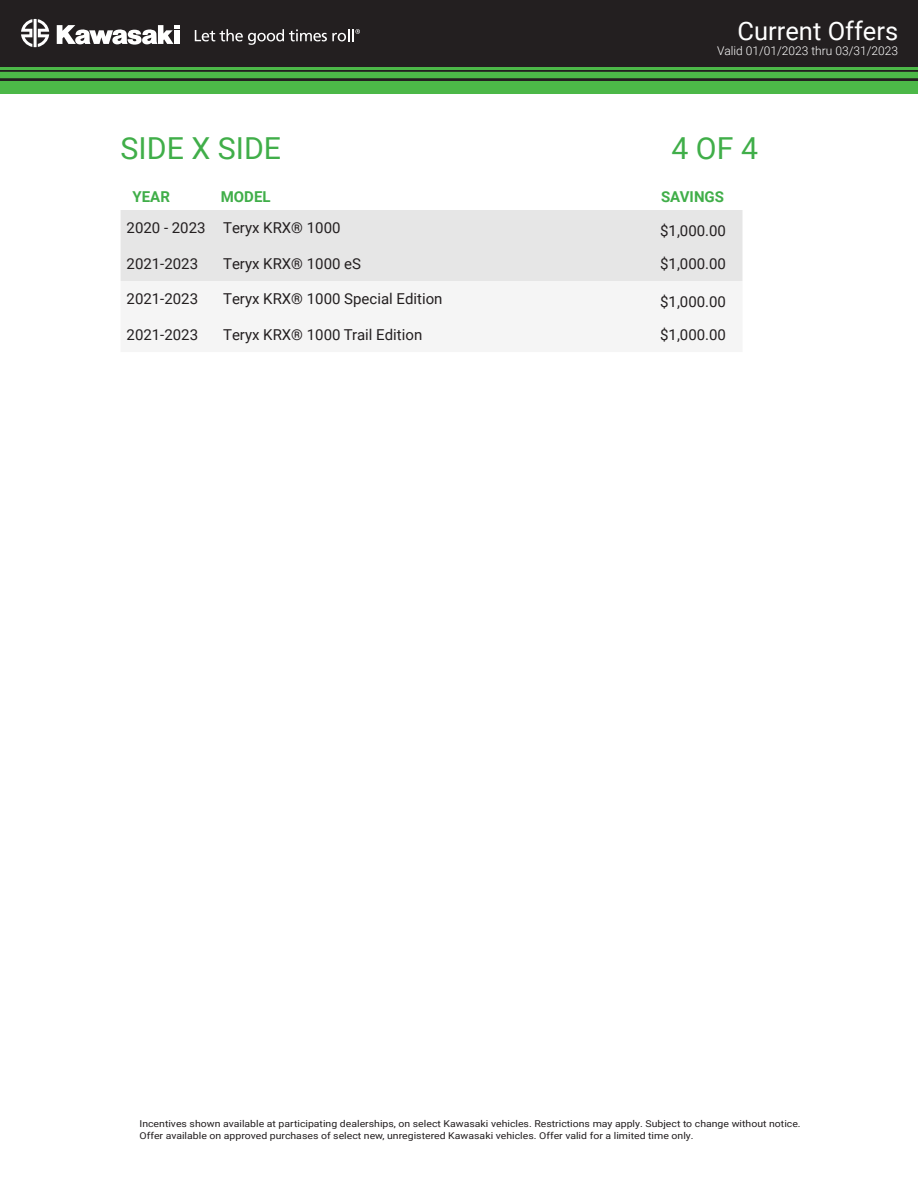
<style>
.page{position:relative;width:918px;height:1188px;background:#fff}
.page>*{position:absolute;margin:0;border:0;box-sizing:border-box;transform-origin:0 0}
.t1{font:30.3px "Roboto";color:#40ae49}
.t2{font:25.5px "Roboto";color:#fff}
.t3{font:15px "Roboto";color:#231f20}
.t4{font:700 15px "Roboto";color:#40ae49}
.t5{font:300 12px "Roboto";color:#fff}
.t6{font:9.45px/12.6px "Roboto";color:#231f20;scale:1.11 1}
</style>
<div class="page">
<div style="left:0;top:67px;width:918px;height:27px;background:linear-gradient(to right,#272c24,#262c23)"></div>
<div style="left:0;top:72px;width:918px;height:6px;background:#4cb848"></div>
<div style="left:0;top:81px;width:918px;height:13px;background:#4cb848"></div>
<hr style="left:0;top:67px;width:918px;height:3px;background:#4cb848">
<div style="left:0;top:0;width:918px;height:67px;background:#231f20"></div>
<svg style="left:57px;top:25px;width:123px;height:20px"></svg>
<svg style="left:21px;top:19px;width:28px;height:28px"></svg>
<svg style="left:195px;top:29px;width:165px;height:16px"></svg>
<div style="left:121px;top:210px;width:621px;height:71px;background:#e6e6e6"></div>
<h2 class="t2" style="left:738px;top:13px;width:162px">Current Offers</h2>
<h1 class="t1" style="left:121px;top:127px;width:162px">SIDE X SIDE</h1>
<p class="t5" style="left:717px;top:43px;width:182px">Valid 01/01/2023 thru 03/31/2023</p>
<h1 class="t1" style="left:671px;top:127px;width:88px">4 OF 4</h1>
<h3 class="t4" style="left:133px;top:186px;width:39px">YEAR</h3>
<h3 class="t4" style="left:221px;top:186px;width:51px">MODEL</h3>
<h3 class="t4" style="left:661px;top:186px;width:64px">SAVINGS</h3>
<p class="t3" style="left:127px;top:218px;width:81px">2020 - 2023</p>
<p class="t3" style="left:223px;top:218px;width:119px">Teryx KRX® 1000</p>
<p class="t3" style="left:660px;top:220px;width:67px">$1,000.00</p>
<p class="t3" style="left:127px;top:253px;width:73px">2021-2023</p>
<p class="t3" style="left:223px;top:253px;width:140px">Teryx KRX® 1000 eS</p>
<p class="t3" style="left:660px;top:253px;width:67px">$1,000.00</p>
<p class="t3" style="left:127px;top:289px;width:73px">2021-2023</p>
<p class="t3" style="left:223px;top:289px;width:221px">Teryx KRX® 1000 Special Edition</p>
<p class="t3" style="left:660px;top:291px;width:67px">$1,000.00</p>
<p class="t3" style="left:127px;top:324px;width:73px">2021-2023</p>
<p class="t3" style="left:223px;top:324px;width:201px">Teryx KRX® 1000 Trail Edition</p>
<p class="t3" style="left:660px;top:324px;width:67px">$1,000.00</p>
<p class="t6" style="left:140px;top:1117px;width:597px">Incentives shown available at participating dealerships, on select Kawasaki vehicles. Restrictions may apply. Subject to change without notice.<br>Offer available on approved purchases of select new, unregistered Kawasaki vehicles. Offer valid for a limited time only.</p>
</div>
